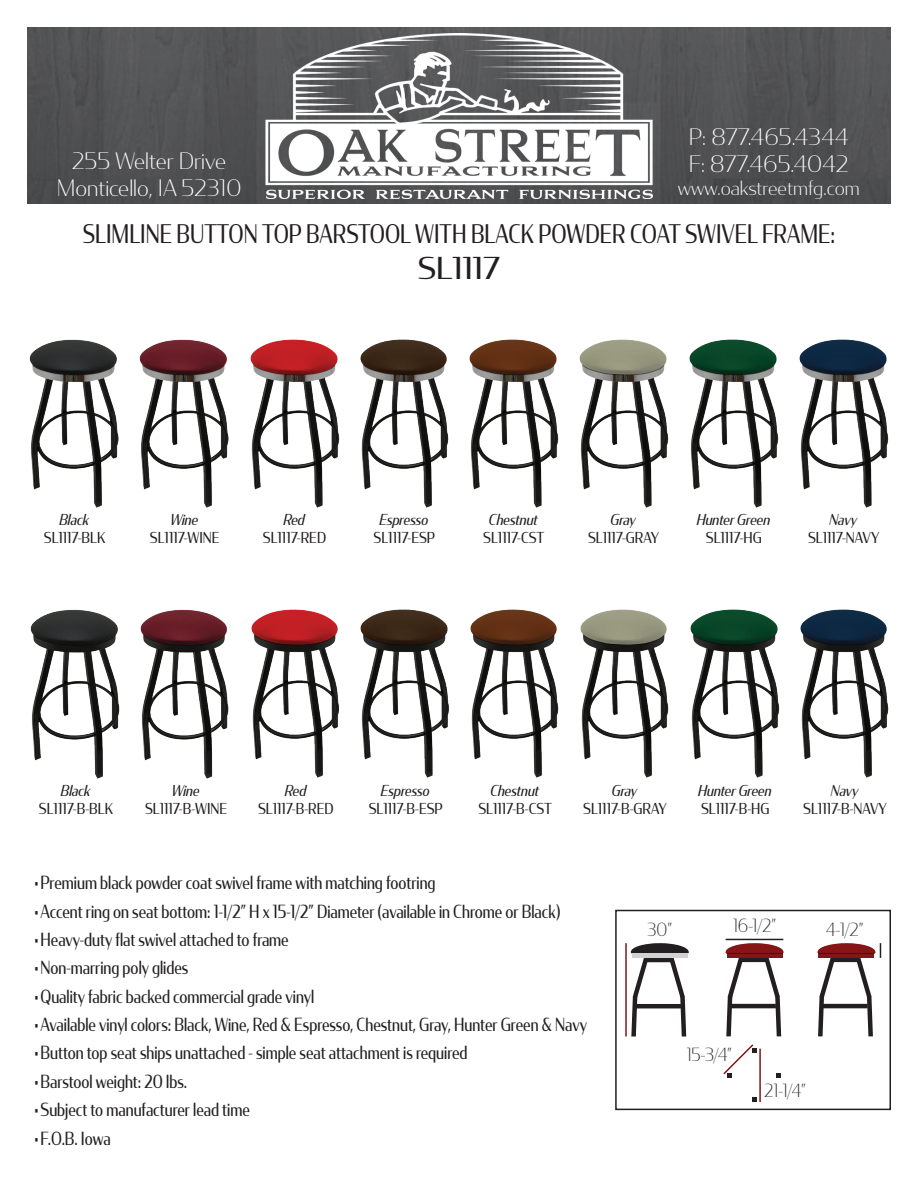
<style>
.page{position:relative;width:918px;height:1188px;background:#fff}
.page>*{position:absolute;margin:0;border:0;box-sizing:border-box;transform-origin:0 0}
.t1{font:30px "Condor";color:#231f20}
.t2{font:25.5px "Condor";color:#231f20;scale:.79 1}
.t3{font:200 22.5px/27px "Condor";color:#fff;text-align:center}
.t4{font:200 19.5px "Condor";color:#fff}
.t5{font:18px "Condor";color:#231f20;scale:.8 1}
.t6{font:200 18px "Condor";color:#231f20;scale:.9 1}
.t7{font:15px "Condor";color:#231f20;scale:.85 1}
.t8{font:italic 15px "Condor";color:#231f20;scale:.85 1}
</style>
<div class="page">
<img style="left:27px;top:27px;width:864px;height:177px">
<img style="left:266px;top:33px;width:386px;height:165px">
<div style="left:615px;top:910px;width:276px;height:200px;border:2px solid #231f20"></div>
<hr style="left:759px;top:1049px;width:2px;height:53px;background:#861518">
<svg style="left:752px;top:1098px;width:4px;height:4px"></svg>
<img style="left:29px;top:339px;width:90px;height:169px">
<img style="left:139px;top:339px;width:90px;height:169px">
<img style="left:250px;top:339px;width:90px;height:168px">
<img style="left:360px;top:339px;width:89px;height:168px">
<hr style="left:625px;top:943px;width:2px;height:94px;background:#861518">
<hr style="left:726px;top:939px;width:57px;height:1px;background:#231f20">
<svg style="left:817px;top:943px;width:64px;height:94px"></svg>
<hr style="left:819px;top:953px;width:55px;height:1px;background:#231f20">
<svg style="left:723px;top:943px;width:61px;height:134px"></svg>
<hr style="left:727px;top:953px;width:56px;height:1px;background:#231f20">
<svg style="left:630px;top:943px;width:59px;height:94px"></svg>
<img style="left:469px;top:339px;width:90px;height:168px">
<img style="left:579px;top:339px;width:90px;height:168px">
<img style="left:689px;top:339px;width:90px;height:168px">
<img style="left:799px;top:339px;width:90px;height:168px">
<img style="left:30px;top:609px;width:90px;height:169px">
<img style="left:140px;top:609px;width:89px;height:169px">
<img style="left:251px;top:609px;width:89px;height:169px">
<img style="left:360px;top:609px;width:89px;height:169px">
<img style="left:470px;top:609px;width:89px;height:169px">
<img style="left:580px;top:609px;width:89px;height:169px">
<img style="left:690px;top:609px;width:90px;height:169px">
<img style="left:800px;top:609px;width:89px;height:169px">
<p class="t3" style="left:57px;top:146px;width:186px">255 Welter Drive<br>Monticello, IA 52310</p>
<p class="t3" style="left:689px;top:123px;width:161px;text-align:left">P: 877.465.4344<br>F: 877.465.4042</p>
<p class="t4" style="left:678px;top:176px;width:184px">www.oakstreetmfg.com</p>
<h2 class="t2" style="left:83px;top:217px;width:954px">SLIMLINE BUTTON TOP BARSTOOL WITH BLACK POWDER COAT SWIVEL FRAME:</h2>
<h1 class="t1" style="left:418px;top:249px;width:84px">SL1117</h1>
<p class="t8" style="left:60px;top:510px;width:36px">Black</p>
<p class="t7" style="left:44px;top:528px;width:74px">SL1117-BLK</p>
<p class="t8" style="left:171px;top:510px;width:34px">Wine</p>
<p class="t7" style="left:150px;top:528px;width:83px">SL1117-WINE</p>
<p class="t8" style="left:284px;top:510px;width:27px">Red</p>
<p class="t7" style="left:263px;top:528px;width:76px">SL1117-RED</p>
<p class="t8" style="left:380px;top:510px;width:59px">Espresso</p>
<p class="t7" style="left:374px;top:528px;width:74px">SL1117-ESP</p>
<p class="t8" style="left:489px;top:510px;width:59px">Chestnut</p>
<p class="t7" style="left:483px;top:528px;width:73px">SL1117-CST</p>
<p class="t8" style="left:611px;top:510px;width:31px">Gray</p>
<p class="t7" style="left:588px;top:528px;width:85px">SL1117-GRAY</p>
<p class="t8" style="left:697px;top:510px;width:88px">Hunter Green</p>
<p class="t7" style="left:706px;top:528px;width:67px">SL1117-HG</p>
<p class="t8" style="left:830px;top:510px;width:34px">Navy</p>
<p class="t7" style="left:808px;top:528px;width:85px">SL1117-NAVY</p>
<p class="t8" style="left:61px;top:781px;width:36px">Black</p>
<p class="t7" style="left:39px;top:799px;width:89px">SL1117-B-BLK</p>
<p class="t8" style="left:172px;top:781px;width:34px">Wine</p>
<p class="t7" style="left:145px;top:799px;width:98px">SL1117-B-WINE</p>
<p class="t8" style="left:285px;top:781px;width:27px">Red</p>
<p class="t7" style="left:258px;top:799px;width:91px">SL1117-B-RED</p>
<p class="t8" style="left:381px;top:781px;width:59px">Espresso</p>
<p class="t7" style="left:369px;top:799px;width:89px">SL1117-B-ESP</p>
<p class="t8" style="left:491px;top:781px;width:59px">Chestnut</p>
<p class="t7" style="left:478px;top:799px;width:88px">SL1117-B-CST</p>
<p class="t8" style="left:612px;top:781px;width:31px">Gray</p>
<p class="t7" style="left:583px;top:799px;width:100px">SL1117-B-GRAY</p>
<p class="t8" style="left:698px;top:781px;width:88px">Hunter Green</p>
<p class="t7" style="left:701px;top:799px;width:82px">SL1117-B-HG</p>
<p class="t8" style="left:831px;top:781px;width:34px">Navy</p>
<p class="t7" style="left:803px;top:799px;width:100px">SL1117-B-NAVY</p>
<p class="t5" style="left:34px;top:871px;width:504px">•Premium black powder coat swivel frame with matching footring</p>
<p class="t5" style="left:34px;top:900px;width:660px">•Accent ring on seat bottom: 1-1/2” H x 15-1/2” Diameter (available in Chrome or Black)</p>
<p class="t5" style="left:34px;top:928px;width:320px">•Heavy-duty flat swivel attached to frame</p>
<p class="t5" style="left:34px;top:956px;width:195px">•Non-marring poly glides</p>
<p class="t5" style="left:34px;top:985px;width:352px">•Quality fabric backed commercial grade vinyl</p>
<p class="t5" style="left:34px;top:1013px;width:693px">•Available vinyl colors: Black, Wine, Red &amp; Espresso, Chestnut, Gray, Hunter Green &amp; Navy</p>
<p class="t5" style="left:34px;top:1041px;width:544px">•Button top seat ships unattached - simple seat attachment is required</p>
<p class="t5" style="left:34px;top:1070px;width:193px">•Barstool weight: 20 lbs.</p>
<p class="t5" style="left:34px;top:1098px;width:272px">•Subject to manufacturer lead time</p>
<p class="t5" style="left:34px;top:1126px;width:98px">•F.O.B. Iowa</p>
<p class="t6" style="left:733px;top:914px;width:49px">16-1/2”</p>
<p class="t6" style="left:648px;top:918px;width:29px">30”</p>
<p class="t6" style="left:826px;top:918px;width:44px">4-1/2”</p>
<p class="t6" style="left:687px;top:1043px;width:52px">15-3/4”</p>
<p class="t6" style="left:765px;top:1079px;width:47px">21-1/4”</p>
</div>
